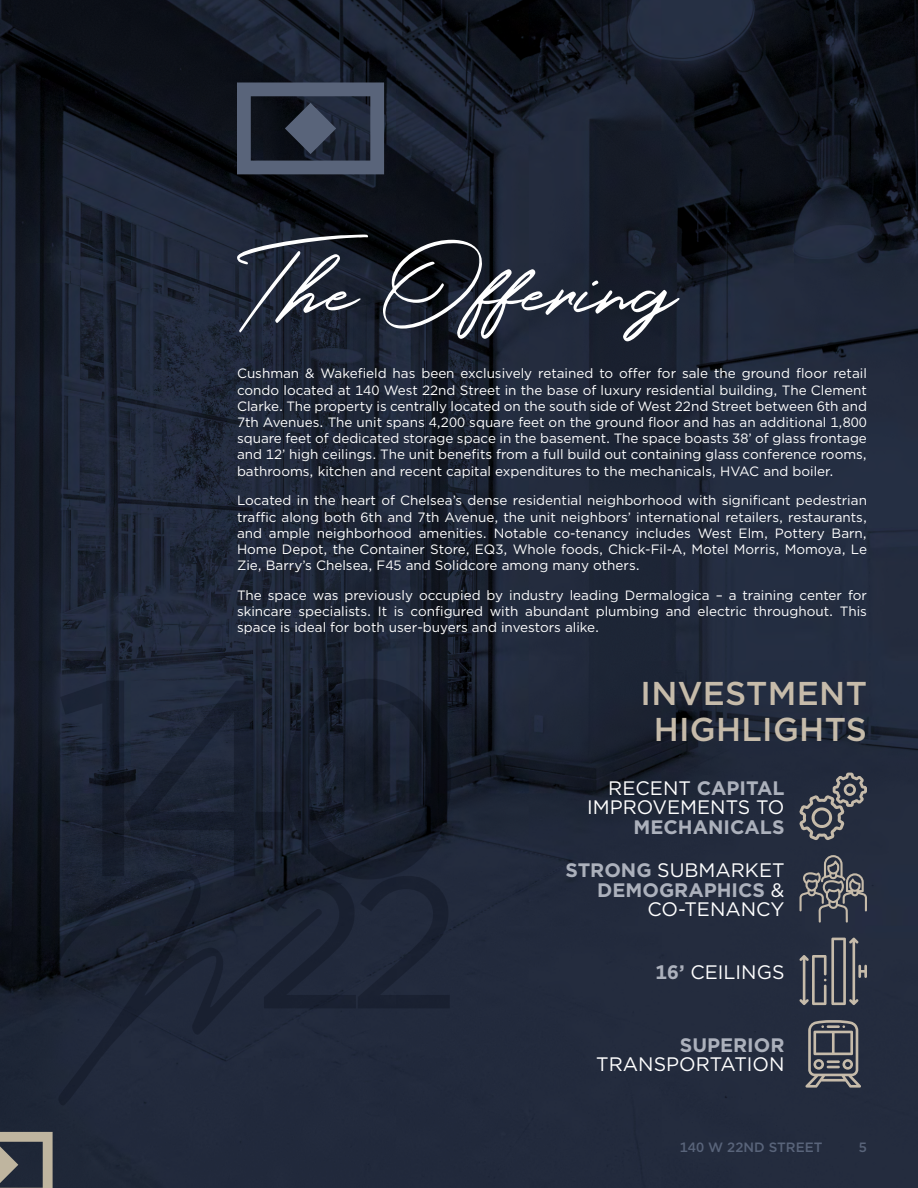
<style>
.page{position:relative;width:918px;height:1188px;background:#fff}
.page>*{position:absolute;margin:0;border:0;box-sizing:border-box;transform-origin:0 0}
.Paragraph_Header{font:100.5px "Holland";color:#fff}
.Paragraph_Sub_Header{font:500 33px/36px "Gotham";letter-spacing:.01em;color:#c6bbaa;text-align:center}
.Body{font:19.5px/19.5px "Gotham";color:#fff;text-align:right}
.Body-2{font:13.5px/16.2px "Gotham";color:#fff;text-align:justify}
.t1{font:500 13.5px "Gotham";color:#59647a}
.s1{font-weight:700;color:#acb1bc}
</style>
<div class="page">
<img style="left:0;top:0;width:918px;height:1188px">
<svg style="left:799px;top:773px;width:68px;height:67px;background:#494c56"></svg>
<svg style="left:799px;top:855px;width:68px;height:68px;background:#494d57"></svg>
<svg style="left:799px;top:937px;width:68px;height:68px;background:#4c4f58"></svg>
<svg style="left:805px;top:1020px;width:56px;height:68px;background:#5c5d63"></svg>
<svg style="left:237px;top:82px;width:147px;height:92px;background:#384051"></svg>
<svg style="left:52px;top:871px;width:398px;height:235px;background:#1e2637"></svg>
<svg style="left:60px;top:679px;width:391px;height:201px;background:#1a2130"></svg>
<svg style="left:0;top:1132px;width:53px;height:56px;background:#656665"></svg>
<p class="Paragraph_Header" style="left:237px;top:214px;width:441px">The Offering</p>
<p class="Body-2" style="left:237px;top:365px;width:632px">Cushman &amp; Wakefield has been exclusively retained to offer for sale the ground floor retail condo located at 140 West 22nd Street in the base of luxury residential building, The Clement Clarke. The property is centrally located on the south side of West 22nd Street between 6th and 7th Avenues. The unit spans 4,200 square feet on the ground floor and has an additional 1,800 square feet of dedicated storage space in the basement. The space boasts 38’ of glass frontage and 12’ high ceilings. The unit benefits from a full build out containing glass conference rooms, bathrooms, kitchen and recent capital expenditures to the mechanicals, HVAC and boiler.</p>
<p class="Body-2" style="left:237px;top:492px;width:632px">Located in the heart of Chelsea’s dense residential neighborhood with significant pedestrian traffic along both 6th and 7th Avenue, the unit neighbors’ international retailers, restaurants, and ample neighborhood amenities. Notable co-tenancy includes West Elm, Pottery Barn, Home Depot, the Container Store, EQ3, Whole foods, Chick-Fil-A, Motel Morris, Momoya, Le Zie, Barry’s Chelsea, F45 and Solidcore among many others.</p>
<p class="Body-2" style="left:237px;top:587px;width:632px">The space was previously occupied by industry leading Dermalogica – a training center for skincare specialists. It is configured with abundant plumbing and electric throughout. This space is ideal for both user-buyers and investors alike.</p>
<p class="Paragraph_Sub_Header" style="left:641px;top:675px;width:228px">INVESTMENT<br>HIGHLIGHTS</p>
<p class="Body" style="left:587px;top:778px;width:199px">RECENT <span class="s1">CAPITAL<br></span>IMPROVEMENTS TO<br><span class="s1">MECHANICALS</span></p>
<p class="Body" style="left:566px;top:860px;width:221px"><span class="s1">STRONG</span> SUBMARKET<br><span class="s1">DEMOGRAPHICS</span> &amp;<br>CO-TENANCY</p>
<p class="Body" style="left:656px;top:962px;width:130px"><span class="s1">16’</span> CEILINGS</p>
<p class="Body" style="left:596px;top:1035px;width:190px"><span class="s1">SUPERIOR<br></span>TRANSPORTATION</p>
<p class="t1" style="left:680px;top:1139px;width:144px">140 W 22ND STREET</p>
<p class="t1" style="left:859px;top:1139px;width:10px">5</p>
</div>
